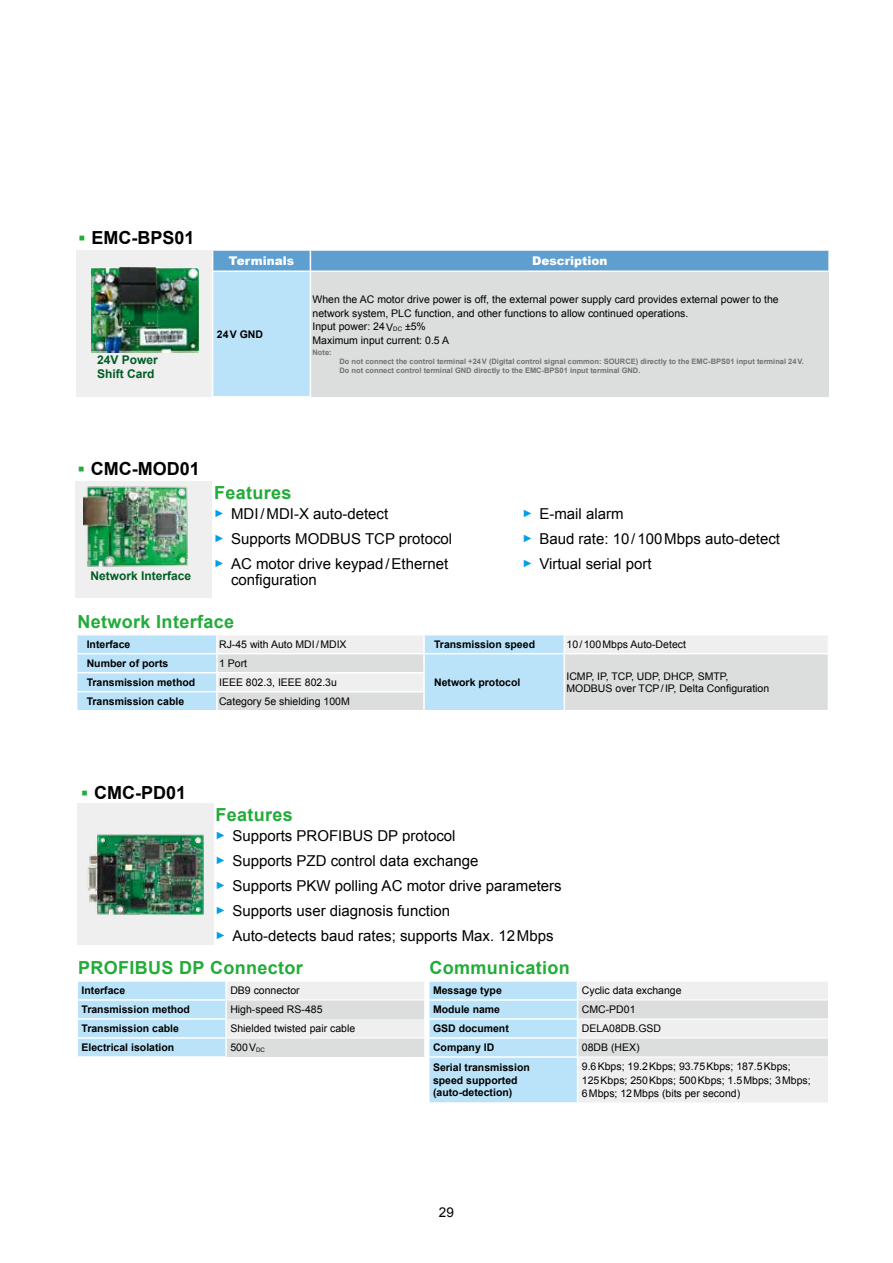
<style>
.page{position:relative;width:893px;height:1263px;background:#fff}
.page>*{position:absolute;margin:0;border:0;box-sizing:border-box;transform-origin:0 0}
.t1{font:700 18px "Arial";letter-spacing:.02em;color:#22ac38}
.t2{font:700 18px "Arial";color:#000}
.t3{font:15px/25px "Arial";color:#000}
.t4{font:13.5px "Arial";color:#000}
.t5{font:700 12px/14.4px "Arial";color:#005d24}
.t6{font:900 12px "Arial";color:#fff}
.t7{font:10.5px/13.5px "Arial";color:#000}
.t8{font:700 10.5px/12.6px "Arial";color:#000}
.t9{font:700 7.5px/9px "Arial";color:#727171}
.s1{color:#22ac38}
.s2{font-size:6.15px}
.s3{font-size:10.5px;color:#00a0e9}
</style>
<div class="page">
<div style="left:77px;top:251px;width:136px;height:146px;background:#efefef"></div>
<div style="left:213px;top:271px;width:97px;height:126px;background:#bae3f9"></div>
<div style="left:310px;top:271px;width:519px;height:126px;background:#dcdddd"></div>
<div style="left:212px;top:251px;width:617px;height:19px;background:#5f9fd0"></div>
<hr style="left:212px;top:270px;width:98px;height:2px;background:#fff">
<hr style="left:212px;top:272px;width:1px;height:124px;background:#fff">
<hr style="left:310px;top:270px;width:520px;height:2px;background:#fff">
<hr style="left:310px;top:272px;width:1px;height:124px;background:#fff">
<hr style="left:212px;top:396px;width:99px;height:2px;background:#fff">
<img style="left:91px;top:267px;width:108px;height:86px">
<div style="left:76px;top:482px;width:136px;height:116px;background:#efefef"></div>
<img style="left:84px;top:486px;width:104px;height:81px">
<svg style="left:77px;top:635px;width:751px;height:75px"></svg>
<svg style="left:78px;top:981px;width:750px;height:122px"></svg>
<hr style="left:578px;top:999px;width:250px;height:1px;background:#fff">
<hr style="left:578px;top:1018px;width:250px;height:1px;background:#fff">
<hr style="left:578px;top:1037px;width:250px;height:1px;background:#fff">
<hr style="left:578px;top:1056px;width:250px;height:1px;background:#fff">
<hr style="left:578px;top:1102px;width:251px;height:1px;background:#fff">
<hr style="left:428px;top:980px;width:150px;height:2px;background:#fff">
<div style="left:77px;top:804px;width:136px;height:141px;background:#efefef"></div>
<img style="left:87px;top:834px;width:117px;height:81px">
<h1 class="t2" style="left:79px;top:226px;width:117px"><span class="s1">▪</span> EMC-BPS01</h1>
<p class="t5" style="left:97px;top:353px;width:62px">24V Power<br>Shift Card</p>
<p class="t6" style="left:229px;top:252px;width:67px">Terminals</p>
<p class="t6" style="left:532px;top:252px;width:77px">Description</p>
<p class="t8" style="left:217px;top:328px;width:48px">24V GND</p>
<p class="t7" style="left:313px;top:293px;width:468px">When the AC motor drive power is off, the external power supply card provides external power to the network system, PLC function, and other functions to allow continued operations.<br>Input power: 24 V<span class="s2">DC</span> ±5%<br>Maximum input current: 0.5 A</p>
<p class="t9" style="left:313px;top:348px;width:21px">Note:</p>
<p class="t9" style="left:340px;top:357px;width:466px">Do not connect the control terminal +24V (Digital control signal common: SOURCE) directly to the EMC-BPS01 input terminal 24V.<br>Do not connect control terminal GND directly to the EMC-BPS01 input terminal GND.</p>
<h1 class="t2" style="left:78px;top:456px;width:123px"><span class="s1">▪</span> CMC-MOD01</h1>
<p class="t5" style="left:90px;top:569px;width:102px">Network Interface</p>
<h1 class="t1" style="left:214px;top:481px;width:79px">Features</h1>
<h2 class="t3" style="left:214px;top:501px;width:240px"><span class="s3">►</span> MDI/MDI-X auto-detect<br><span class="s3">►</span> Supports MODBUS TCP protocol <span class="s3">►</span> AC motor drive keypad/Ethernet</h2>
<h2 class="t3" style="left:231px;top:568px;width:87px">configuration</h2>
<h2 class="t3" style="left:522px;top:501px;width:259px"><span class="s3">►</span> E-mail alarm<br><span class="s3">►</span> Baud rate: 10/100Mbps auto-detect <span class="s3">►</span> Virtual serial port</h2>
<h1 class="t1" style="left:77px;top:609px;width:158px">Network Interface</h1>
<p class="t8" style="left:87px;top:638px;width:45px">Interface</p>
<p class="t7" style="left:219px;top:638px;width:129px">RJ-45 with Auto MDI/MDIX</p>
<p class="t8" style="left:434px;top:638px;width:102px">Transmission speed</p>
<p class="t7" style="left:566px;top:638px;width:121px">10/100Mbps Auto-Detect</p>
<p class="t8" style="left:87px;top:657px;width:83px">Number of ports</p>
<p class="t7" style="left:219px;top:657px;width:30px">1 Port</p>
<p class="t8" style="left:434px;top:676px;width:88px">Network protocol</p>
<p class="t7" style="left:566px;top:670px;width:204px;line-height:12.6px">ICMP, IP, TCP, UDP, DHCP, SMTP,<br>MODBUS over TCP/IP, Delta Configuration</p>
<p class="t8" style="left:87px;top:676px;width:110px">Transmission method</p>
<p class="t7" style="left:219px;top:676px;width:119px">IEEE 802.3, IEEE 802.3u</p>
<p class="t8" style="left:87px;top:695px;width:99px">Transmission cable</p>
<p class="t7" style="left:219px;top:695px;width:132px">Category 5e shielding 100M</p>
<h1 class="t2" style="left:81px;top:781px;width:106px"><span class="s1">▪</span> CMC-PD01</h1>
<h1 class="t1" style="left:215px;top:803px;width:79px">Features</h1>
<h2 class="t3" style="left:215px;top:823px;width:348px"><span class="s3">►</span> Supports PROFIBUS DP protocol<br><span class="s3">►</span> Supports PZD control data exchange<br><span class="s3">►</span> Supports PKW polling AC motor drive parameters <span class="s3">►</span> Supports user diagnosis function<br><span class="s3">►</span> Auto-detects baud rates; supports Max. 12Mbps</h2>
<h1 class="t1" style="left:78px;top:956px;width:226px">PROFIBUS DP Connector</h1>
<p class="t8" style="left:82px;top:984px;width:45px">Interface</p>
<p class="t7" style="left:230px;top:984px;width:71px">DB9 connector</p>
<p class="t8" style="left:82px;top:1003px;width:110px">Transmission method</p>
<p class="t7" style="left:230px;top:1003px;width:94px">High-speed RS-485</p>
<p class="t8" style="left:82px;top:1022px;width:99px">Transmission cable</p>
<p class="t7" style="left:230px;top:1022px;width:126px">Shielded twisted pair cable</p>
<p class="t8" style="left:82px;top:1041px;width:94px">Electrical isolation</p>
<p class="t7" style="left:230px;top:1041px;width:36px">500V<span class="s2">DC</span></p>
<h1 class="t1" style="left:429px;top:956px;width:142px">Communication</h1>
<p class="t8" style="left:433px;top:984px;width:70px">Message type</p>
<p class="t7" style="left:582px;top:984px;width:101px">Cyclic data exchange</p>
<p class="t8" style="left:433px;top:1003px;width:69px">Module name</p>
<p class="t7" style="left:582px;top:1003px;width:55px">CMC-PD01</p>
<p class="t8" style="left:433px;top:1022px;width:77px">GSD document</p>
<p class="t7" style="left:582px;top:1022px;width:81px">DELA08DB.GSD</p>
<p class="t8" style="left:433px;top:1041px;width:63px">Company ID</p>
<p class="t7" style="left:582px;top:1041px;width:59px">08DB (HEX)</p>
<p class="t8" style="left:433px;top:1061px;width:98px">Serial transmission speed supported (auto-detection)</p>
<p class="t7" style="left:582px;top:1060px;width:230px">9.6Kbps; 19.2Kbps; 93.75Kbps; 187.5Kbps;<br>125Kbps; 250Kbps; 500Kbps; 1.5Mbps; 3Mbps;<br>6Mbps; 12Mbps (bits per second)</p>
<p class="t4" style="left:439px;top:1203px;width:17px">29</p>
</div>
